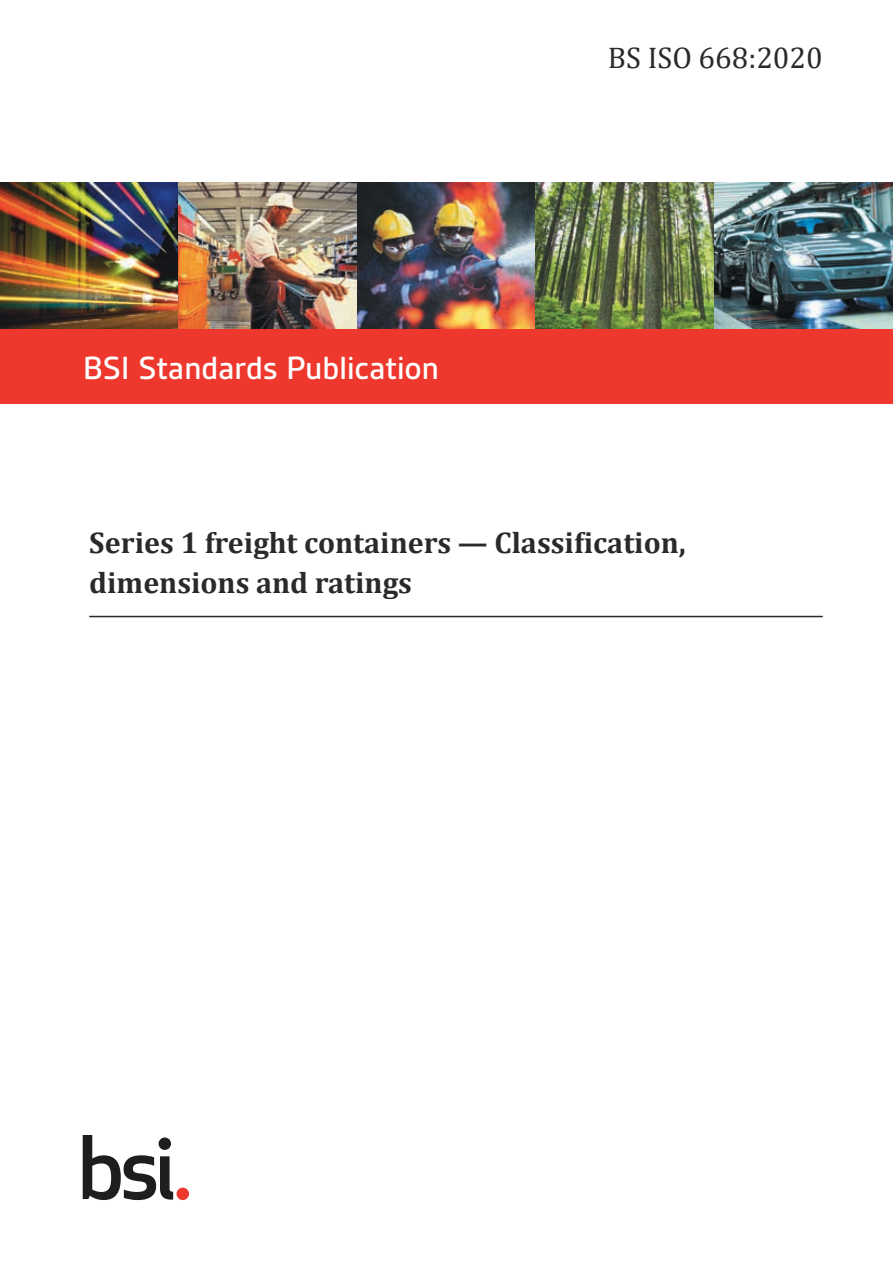
<style>
.page{position:relative;width:893px;height:1263px;background:#fff}
.page>*{position:absolute;margin:0;border:0;box-sizing:border-box;transform-origin:0 0}
.t1{font:500 34.5px "BSI Gesta";letter-spacing:-.015em;color:#fff}
.t2{font:700 30px/40.5px "Cambria";color:#2b292a}
.t3{font:30px "Cambria";color:#2b292a}
</style>
<div class="page">
<img style="left:0;top:183px;width:179px;height:146px">
<img style="left:179px;top:183px;width:178px;height:146px">
<img style="left:357px;top:183px;width:179px;height:146px">
<img style="left:536px;top:183px;width:178px;height:146px">
<img style="left:714px;top:183px;width:179px;height:146px">
<div style="left:0;top:329px;width:893px;height:75px;background:#ee382d"></div>
<svg style="left:83px;top:1135px;width:90px;height:65px"></svg>
<div style="left:177px;top:1187px;width:12px;height:13px;background:#ee382d;border-radius:50%"></div>
<hr style="left:89px;top:616px;width:734px;height:1px;background:#2b292a">
<p class="t1" style="left:83px;top:347px;width:358px">BSI Standards Publication</p>
<p class="t3" style="left:608px;top:47px;width:216px">BS ISO 668:2020</p>
<p class="t2" style="left:89px;top:521px;width:598px">Series 1 freight containers — Classification, dimensions and ratings</p>
</div>
